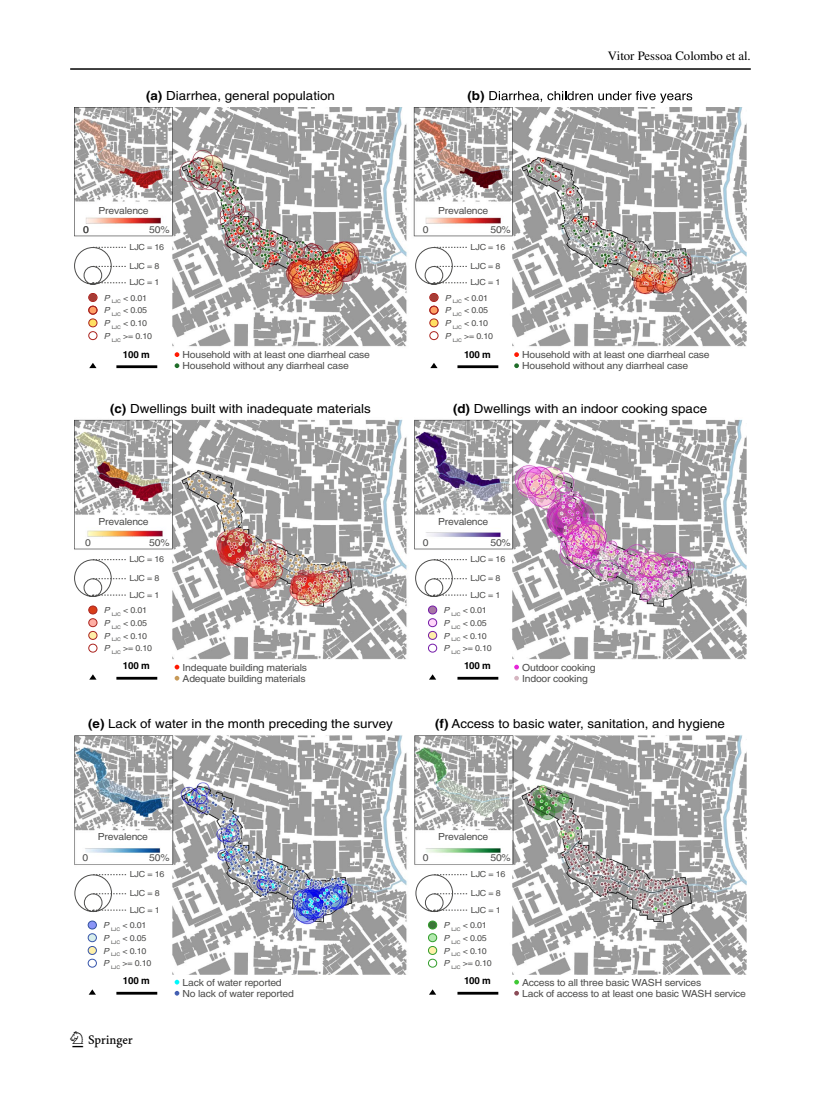
<style>
.page{position:relative;width:821px;height:1106px;background:#fff}
.page>*{position:absolute;margin:0;border:0;box-sizing:border-box;transform-origin:0 0}
.t1{font:22.5px "Springnew Regular 2";color:#000}
.t2{font:12.75px "STIX";color:#000}
.t3{font:12.6px "Helvetica 2";color:#000;scale:1.07 1}
.t4{font:12.6px "Helvetica 3";color:#000;scale:1.07 1}
.t5{font:12.6px "Helvetica Bold 2";color:#000;scale:1.07 1}
.t6{font:9.75px/11.1px "Helvetica 2";letter-spacing:-.02em;color:#4d4d4c;scale:1.07 1}
.t7{font:9.75px/11.1px "Helvetica 3";letter-spacing:-.02em;color:#4d4d4c;scale:1.07 1}
.t8{font:9.75px "Helvetica Bold 2";letter-spacing:-.02em;color:#000}
.t9{font:8.4px/12.8px "Helvetica 3";letter-spacing:-.02em;color:#4d4d4c;scale:1.07 1}
.t10{font:8.4px/12.8px "Helvetica 2";letter-spacing:-.02em;color:#4d4d4c;scale:1.07 1}
.s1{font-family:"Helvetica Bold 2"}
.s2{font-family:"Helvetica Oblique 2"}
</style>
<div class="page">
<hr style="left:70px;top:68px;width:680px;height:2px;background:#000">
<img style="left:74px;top:107px;width:672px;height:867px">
<svg style="left:489px;top:91px;width:203px;height:12px"></svg>
<svg style="left:514px;top:979px;width:5px;height:5px"></svg>
<svg style="left:175px;top:979px;width:4px;height:5px"></svg>
<svg style="left:175px;top:990px;width:4px;height:5px"></svg>
<svg style="left:514px;top:990px;width:5px;height:5px"></svg>
<svg style="left:429px;top:989px;width:7px;height:5px"></svg>
<div style="left:428px;top:921px;width:9px;height:8px;background:#3c7639;border-radius:50%"></div>
<div style="left:428px;top:920px;width:9px;height:9px;border:1px solid #339e2c;border-radius:50%"></div>
<div style="left:428px;top:933px;width:9px;height:8px;background:#b3e9af;border-radius:50%"></div>
<div style="left:428px;top:933px;width:9px;height:9px;border:1px solid #339e2c;border-radius:50%"></div>
<svg style="left:428px;top:946px;width:9px;height:21px"></svg>
<svg style="left:89px;top:989px;width:7px;height:5px"></svg>
<div style="left:88px;top:921px;width:8px;height:8px;background:#8a94f6;border-radius:50%"></div>
<div style="left:88px;top:920px;width:9px;height:9px;border:1px solid #31519f;border-radius:50%"></div>
<div style="left:88px;top:933px;width:8px;height:8px;background:#d8eeeb;border-radius:50%"></div>
<div style="left:88px;top:933px;width:9px;height:9px;border:1px solid #3755a9;border-radius:50%"></div>
<div style="left:88px;top:946px;width:8px;height:8px;background:#fff0a9;border-radius:50%"></div>
<div style="left:88px;top:946px;width:9px;height:8px;border:1px solid #3755a9;border-radius:50%"></div>
<div style="left:88px;top:959px;width:9px;height:8px;border:1px solid #3655ab;border-radius:50%"></div>
<svg style="left:175px;top:664px;width:4px;height:5px"></svg>
<svg style="left:175px;top:676px;width:4px;height:4px"></svg>
<div style="left:87px;top:662px;width:11px;height:21px;background:#fff"></div>
<svg style="left:89px;top:674px;width:7px;height:5px"></svg>
<div style="left:89px;top:606px;width:8px;height:8px;background:#d83d18;border-radius:50%"></div>
<div style="left:89px;top:606px;width:8px;height:8px;border:1px solid #ab241f;border-radius:50%"></div>
<div style="left:89px;top:618px;width:8px;height:8px;background:#ffafa4;border-radius:50%"></div>
<div style="left:89px;top:618px;width:8px;height:9px;border:1px solid #ab241f;border-radius:50%"></div>
<svg style="left:88px;top:631px;width:9px;height:21px"></svg>
<div style="left:427px;top:662px;width:11px;height:21px;background:#fff"></div>
<svg style="left:429px;top:674px;width:7px;height:5px"></svg>
<div style="left:428px;top:606px;width:9px;height:8px;background:#a778a5;border-radius:50%"></div>
<div style="left:428px;top:606px;width:9px;height:8px;border:1px solid #761da9;border-radius:50%"></div>
<div style="left:428px;top:618px;width:9px;height:8px;background:#ffd7fa;border-radius:50%"></div>
<div style="left:428px;top:618px;width:9px;height:9px;border:1px solid #761da9;border-radius:50%"></div>
<svg style="left:428px;top:631px;width:9px;height:21px"></svg>
<hr style="left:457px;top:365px;width:41px;height:3px;background:#000">
<hr style="left:457px;top:677px;width:41px;height:2px;background:#000">
<hr style="left:457px;top:991px;width:41px;height:3px;background:#000">
<svg style="left:415px;top:247px;width:52px;height:350px"></svg>
<hr style="left:116px;top:365px;width:41px;height:3px;background:#000">
<hr style="left:116px;top:677px;width:41px;height:2px;background:#000">
<hr style="left:116px;top:991px;width:41px;height:3px;background:#000">
<svg style="left:74px;top:247px;width:52px;height:350px"></svg>
<svg style="left:415px;top:874px;width:52px;height:38px"></svg>
<svg style="left:74px;top:874px;width:52px;height:38px"></svg>
<svg style="left:514px;top:664px;width:5px;height:5px"></svg>
<svg style="left:514px;top:676px;width:5px;height:4px"></svg>
<svg style="left:175px;top:352px;width:4px;height:5px"></svg>
<svg style="left:175px;top:363px;width:4px;height:5px"></svg>
<svg style="left:514px;top:352px;width:5px;height:5px"></svg>
<svg style="left:514px;top:363px;width:5px;height:5px"></svg>
<p class="t4" style="left:146px;top:88px;width:178px"><span class="s1">(a)</span> Diarrhea, general population</p>
<p class="t5" style="left:467px;top:88px;width:17px">(b)</p>
<h2 class="t2" style="left:608px;top:47px;width:144px">Vitor Pessoa Colombo et al.</h2>
<p class="t7" style="left:83px;top:224px;width:7px">0</p>
<p class="t7" style="left:99px;top:205px;width:48px">Prevalence</p>
<p class="t7" style="left:149px;top:224px;width:21px">50%</p>
<p class="t9" style="left:130px;top:240px;width:34px">LJC = 16</p>
<p class="t9" style="left:130px;top:260px;width:29px">LJC = 8</p>
<p class="t9" style="left:129px;top:276px;width:29px">LJC = 1</p>
<p class="t9" style="left:104px;top:291px;width:47px"><span class="s2">P</span> <sub>LJC</sub> &lt; 0.01<br><span class="s2">P</span> <sub>LJC</sub> &lt; 0.05<br><span class="s2">P</span> <sub>LJC</sub> &lt; 0.10<br><span class="s2">P</span> <sub>LJC</sub> &gt;= 0.10</p>
<p class="t8" style="left:123px;top:348px;width:28px">100 m</p>
<p class="t7" style="left:423px;top:224px;width:7px">0</p>
<p class="t7" style="left:438px;top:205px;width:48px">Prevalence</p>
<p class="t7" style="left:490px;top:224px;width:21px">50%</p>
<p class="t9" style="left:470px;top:240px;width:34px">LJC = 16</p>
<p class="t9" style="left:470px;top:260px;width:29px">LJC = 8</p>
<p class="t9" style="left:470px;top:276px;width:29px">LJC = 1</p>
<p class="t9" style="left:445px;top:291px;width:47px"><span class="s2">P</span> <sub>LJC</sub> &lt; 0.01<br><span class="s2">P</span> <sub>LJC</sub> &lt; 0.05<br><span class="s2">P</span> <sub>LJC</sub> &lt; 0.10<br><span class="s2">P</span> <sub>LJC</sub> &gt;= 0.10</p>
<p class="t8" style="left:464px;top:348px;width:28px">100 m</p>
<p class="t7" style="left:183px;top:349px;width:177px">Household with at least one diarrheal case<br>Household without any diarrheal case</p>
<p class="t7" style="left:522px;top:349px;width:177px">Household with at least one diarrheal case<br>Household without any diarrheal case</p>
<p class="t3" style="left:110px;top:401px;width:245px"><span class="s1">(c)</span> Dwellings built with inadequate materials</p>
<p class="t3" style="left:453px;top:401px;width:239px"><span class="s1">(d)</span> Dwellings with an indoor cooking space</p>
<p class="t6" style="left:85px;top:536px;width:7px">0</p>
<p class="t6" style="left:99px;top:516px;width:48px">Prevalence</p>
<p class="t7" style="left:149px;top:536px;width:21px">50%</p>
<p class="t9" style="left:130px;top:553px;width:34px">LJC = 16</p>
<p class="t9" style="left:130px;top:572px;width:29px">LJC = 8</p>
<p class="t9" style="left:129px;top:588px;width:29px">LJC = 1</p>
<p class="t10" style="left:104px;top:604px;width:47px"><span class="s2">P</span> <sub>LJC</sub> &lt; 0.01<br><span class="s2">P</span> <sub>LJC</sub> &lt; 0.05<br><span class="s2">P</span> <sub>LJC</sub> &lt; 0.10<br><span class="s2">P</span> <sub>LJC</sub> &gt;= 0.10</p>
<p class="t8" style="left:123px;top:660px;width:28px">100 m</p>
<p class="t6" style="left:183px;top:661px;width:118px">Indequate building materials<br>Adequate building materials</p>
<p class="t6" style="left:423px;top:536px;width:7px">0</p>
<p class="t6" style="left:438px;top:516px;width:48px">Prevalence</p>
<p class="t7" style="left:490px;top:536px;width:21px">50%</p>
<p class="t9" style="left:470px;top:553px;width:34px">LJC = 16</p>
<p class="t9" style="left:470px;top:572px;width:29px">LJC = 8</p>
<p class="t9" style="left:470px;top:588px;width:29px">LJC = 1</p>
<p class="t10" style="left:443px;top:604px;width:47px"><span class="s2">P</span> <sub>LJC</sub> &lt; 0.01<br><span class="s2">P</span> <sub>LJC</sub> &lt; 0.05<br><span class="s2">P</span> <sub>LJC</sub> &lt; 0.10<br><span class="s2">P</span> <sub>LJC</sub> &gt;= 0.10</p>
<p class="t8" style="left:464px;top:660px;width:28px">100 m</p>
<p class="t7" style="left:522px;top:661px;width:70px">Outdoor cooking<br>Indoor cooking</p>
<p class="t3" style="left:88px;top:716px;width:286px"><span class="s1">(e)</span> Lack of water in the month preceding the survey</p>
<p class="t3" style="left:435px;top:716px;width:272px"><span class="s1">(f)</span> Access to basic water, sanitation, and hygiene</p>
<p class="t6" style="left:83px;top:851px;width:7px">0</p>
<p class="t6" style="left:98px;top:831px;width:48px">Prevalence</p>
<p class="t6" style="left:438px;top:831px;width:48px">Prevalence</p>
<p class="t7" style="left:149px;top:851px;width:21px">50%</p>
<p class="t7" style="left:490px;top:851px;width:21px">50%</p>
<p class="t6" style="left:423px;top:851px;width:7px">0</p>
<p class="t9" style="left:130px;top:868px;width:34px">LJC = 16</p>
<p class="t9" style="left:130px;top:885px;width:30px;line-height:16.4px">LJC = 8<br>LJC = 1</p>
<p class="t10" style="left:103px;top:918px;width:47px"><span class="s2">P</span> <sub>LJC</sub> &lt; 0.01<br><span class="s2">P</span> <sub>LJC</sub> &lt; 0.05<br><span class="s2">P</span> <sub>LJC</sub> &lt; 0.10<br><span class="s2">P</span> <sub>LJC</sub> &gt;= 0.10</p>
<p class="t8" style="left:123px;top:974px;width:28px">100 m</p>
<p class="t9" style="left:471px;top:868px;width:34px">LJC = 16</p>
<p class="t9" style="left:471px;top:885px;width:30px;line-height:16.4px">LJC = 8<br>LJC = 1</p>
<p class="t10" style="left:443px;top:918px;width:47px"><span class="s2">P</span> <sub>LJC</sub> &lt; 0.01<br><span class="s2">P</span> <sub>LJC</sub> &lt; 0.05<br><span class="s2">P</span> <sub>LJC</sub> &lt; 0.10<br><span class="s2">P</span> <sub>LJC</sub> &gt;= 0.10</p>
<p class="t8" style="left:464px;top:974px;width:28px">100 m</p>
<p class="t6" style="left:183px;top:976px;width:94px">Lack of water reported</p>
<p class="t6" style="left:522px;top:976px;width:169px">Access to all three basic WASH services</p>
<p class="t6" style="left:183px;top:987px;width:105px">No lack of water reported</p>
<p class="t6" style="left:522px;top:987px;width:211px">Lack of access to at least one basic WASH service</p>
<h1 class="t1" style="left:72px;top:1031px;width:62px">1 3</h1>
</div>
